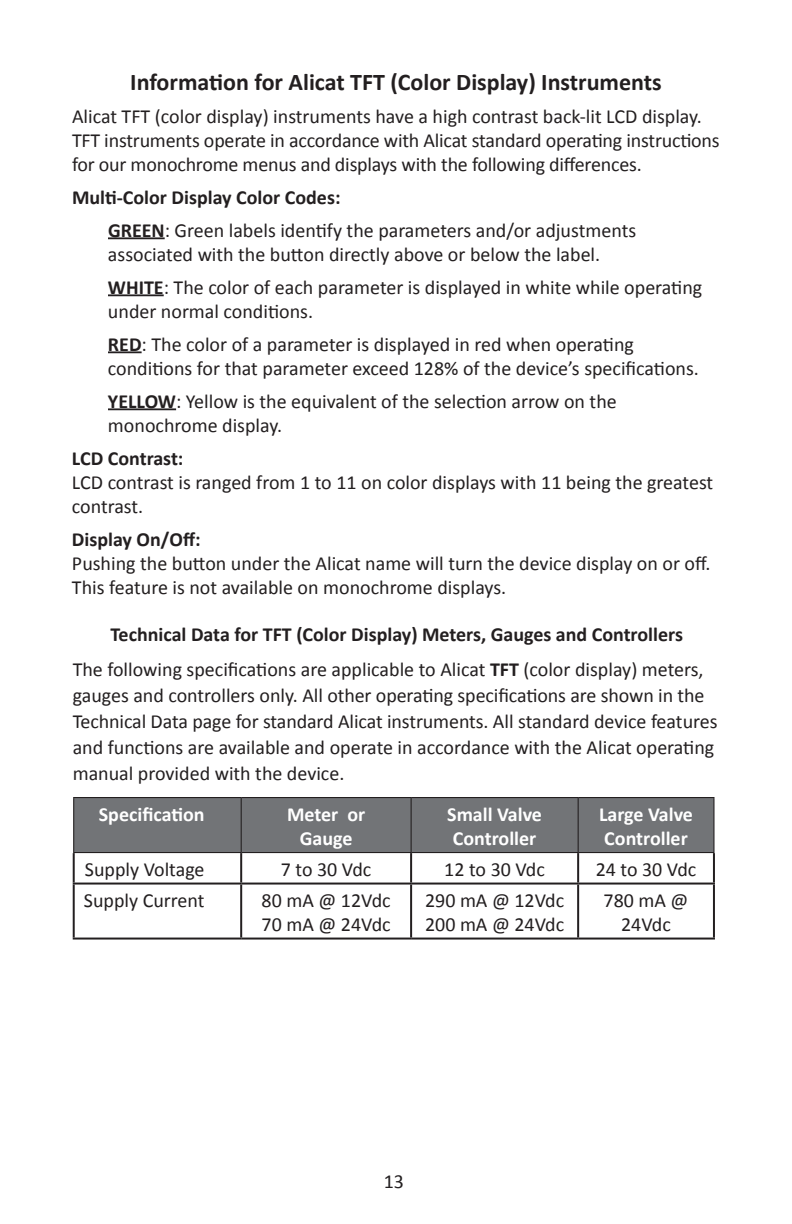
<style>
.page{position:relative;width:792px;height:1224px;background:#fff}
.page>*{position:absolute;margin:0;border:0;box-sizing:border-box;transform-origin:0 0}
.t1{font:700 24px "Calibri";color:#231f20}
.t2{font:20px/24px "Calibri";color:#231f20}
.t3{font:700 20px/24px "Calibri";color:#fff}
.t4{font:700 20px "Calibri";color:#231f20}
.s1{font-weight:700}
</style>
<div class="page">
<hr style="left:108px;top:237px;width:57px;height:2px;background:#231f20">
<hr style="left:108px;top:294px;width:56px;height:2px;background:#231f20">
<hr style="left:108px;top:351px;width:34px;height:2px;background:#231f20">
<hr style="left:108px;top:408px;width:68px;height:2px;background:#231f20">
<div style="left:74px;top:798px;width:639px;height:54px;background:#727477"></div>
<hr style="left:73px;top:853px;width:2px;height:30px;background:#231f20">
<hr style="left:240px;top:853px;width:2px;height:30px;background:#231f20">
<hr style="left:410px;top:853px;width:2px;height:30px;background:#231f20">
<hr style="left:577px;top:853px;width:2px;height:30px;background:#231f20">
<hr style="left:713px;top:853px;width:2px;height:30px;background:#231f20">
<hr style="left:73px;top:883px;width:168px;height:2px;background:#231f20">
<hr style="left:73px;top:885px;width:2px;height:53px;background:#231f20">
<hr style="left:241px;top:883px;width:170px;height:2px;background:#231f20">
<hr style="left:240px;top:885px;width:2px;height:53px;background:#231f20">
<hr style="left:411px;top:883px;width:167px;height:2px;background:#231f20">
<hr style="left:410px;top:885px;width:2px;height:53px;background:#231f20">
<hr style="left:578px;top:883px;width:137px;height:2px;background:#231f20">
<hr style="left:577px;top:885px;width:2px;height:53px;background:#231f20">
<hr style="left:713px;top:885px;width:2px;height:53px;background:#231f20">
<hr style="left:73px;top:938px;width:168px;height:2px;background:#231f20">
<hr style="left:241px;top:938px;width:170px;height:2px;background:#231f20">
<hr style="left:411px;top:938px;width:167px;height:2px;background:#231f20">
<hr style="left:578px;top:938px;width:137px;height:2px;background:#231f20">
<hr style="left:73px;top:797px;width:168px;height:1px;background:#231f20">
<hr style="left:73px;top:798px;width:1px;height:54px;background:#231f20">
<hr style="left:73px;top:852px;width:168px;height:1px;background:#231f20">
<hr style="left:241px;top:797px;width:170px;height:1px;background:#231f20">
<hr style="left:241px;top:798px;width:1px;height:54px;background:#231f20">
<hr style="left:241px;top:852px;width:170px;height:1px;background:#231f20">
<hr style="left:411px;top:797px;width:167px;height:1px;background:#231f20">
<hr style="left:411px;top:798px;width:1px;height:54px;background:#231f20">
<hr style="left:411px;top:852px;width:167px;height:1px;background:#231f20">
<hr style="left:578px;top:797px;width:137px;height:1px;background:#231f20">
<hr style="left:578px;top:798px;width:1px;height:54px;background:#231f20">
<hr style="left:713px;top:798px;width:2px;height:54px;background:#231f20">
<hr style="left:578px;top:852px;width:137px;height:1px;background:#231f20">
<p class="t1" style="left:130px;top:66px;width:533px">Information for Alicat TFT (Color Display) Instruments</p>
<p class="t2" style="left:72px;top:104px;width:649px">Alicat TFT (color display) instruments have a high contrast back-lit LCD display.<br>TFT instruments operate in accordance with Alicat standard operating instructions for our monochrome menus and displays with the following differences.</p>
<p class="t2" style="left:108px;top:181px;width:530px;line-height:33px;text-indent:-36px"><span class="s1">Multi-Color Display Color Codes:<br>GREEN</span>: Green labels identify the parameters and/or adjustments</p>
<p class="t2" style="left:108px;top:238px;width:596px;line-height:33px">associated with the button directly above or below the label.<br><span class="s1">WHITE</span>: The color of each parameter is displayed in white while operating</p>
<p class="t2" style="left:108px;top:295px;width:527px;line-height:33px">under normal conditions.<br><span class="s1">RED</span>: The color of a parameter is displayed in red when operating</p>
<p class="t2" style="left:108px;top:352px;width:592px;line-height:33px">conditions for that parameter exceed 128% of the device’s specifications.<br><span class="s1">YELLOW</span>: Yellow is the equivalent of the selection arrow on the</p>
<p class="t2" style="left:108px;top:413px;width:176px">monochrome display.</p>
<p class="t4" style="left:72px;top:445px;width:113px">LCD Contrast:</p>
<p class="t2" style="left:72px;top:470px;width:643px">LCD contrast is ranged from 1 to 11 on color displays with 11 being the greatest contrast.</p>
<p class="t4" style="left:72px;top:526px;width:130px">Display On/Off:</p>
<p class="t2" style="left:72px;top:551px;width:640px">Pushing the button under the Alicat name will turn the device display on or off.<br>This feature is not available on monochrome displays.</p>
<p class="t2" style="left:73px;top:617px;width:632px;line-height:35px;text-indent:38px"><span class="s1">Technical Data for TFT (Color Display) Meters, Gauges and Controllers<br></span>The following specifications are applicable to Alicat <span class="s1">TFT</span> (color display) meters,</p>
<p class="t2" style="left:73px;top:682px;width:646px;line-height:26px">gauges and controllers only. All other operating specifications are shown in the Technical Data page for standard Alicat instruments. All standard device features and functions are available and operate in accordance with the Alicat operating manual provided with the device.</p>
<p class="t3" style="left:99px;top:802px;width:107px">Specification</p>
<p class="t3" style="left:287px;top:802px;width:80px;text-align:center">Meter or<br>Gauge</p>
<p class="t3" style="left:447px;top:802px;width:96px">Small Valve<br>Controller</p>
<p class="t3" style="left:599px;top:802px;width:95px">Large Valve<br>Controller</p>
<p class="t2" style="left:85px;top:857px;width:121px">Supply Voltage</p>
<p class="t2" style="left:281px;top:857px;width:92px">7 to 30 Vdc</p>
<p class="t2" style="left:444px;top:857px;width:102px">12 to 30 Vdc</p>
<p class="t2" style="left:596px;top:857px;width:102px">24 to 30 Vdc</p>
<p class="t2" style="left:84px;top:888px;width:122px">Supply Current</p>
<p class="t2" style="left:262px;top:888px;width:130px">80 mA @ 12Vdc<br>70 mA @ 24Vdc</p>
<p class="t2" style="left:425px;top:888px;width:141px">290 mA @ 12Vdc<br>200 mA @ 24Vdc</p>
<p class="t2" style="left:604px;top:888px;width:86px;text-align:center">780 mA @<br>24Vdc</p>
<p class="t2" style="left:384px;top:1169px;width:22px">13</p>
</div>
